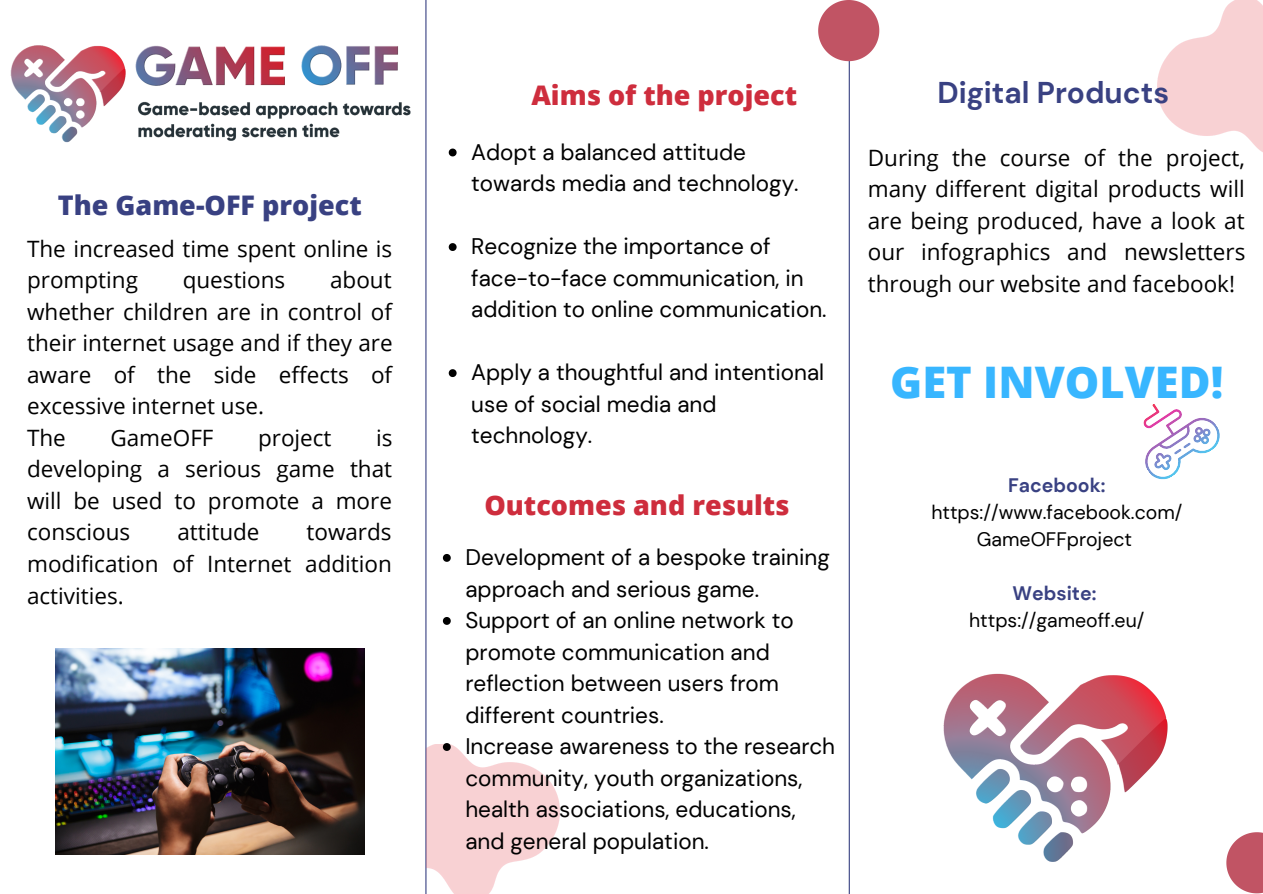
<style>
.page{position:relative;width:1263px;height:894px;background:#fff}
.page>*{position:absolute;margin:0;border:0;box-sizing:border-box;transform-origin:0 0}
.t1{font:800 43.5px "Open Sans";color:#38b6ff}
.t2{font:700 30px "DM Sans";color:#394182}
.t3{font:800 27px "Open Sans";color:#ce2d3d}
.t4{font:800 27px "Open Sans";color:#394182}
.t5{font:22.5px/31.5px "DM Sans";color:#000}
.t6{font:22.5px/31.5px "Open Sans";color:#000;text-align:justify}
.t7{font:19.5px/27px "DM Sans";color:#000;text-align:center}
.t8{font:700 19.5px "DM Sans";color:#394182}
.s1{font-weight:700;color:#394182}
</style>
<div class="page">
<img style="left:10px;top:45px;width:401px;height:98px">
<hr style="left:425px;top:0;width:1px;height:893px;background:#394182">
<hr style="left:849px;top:0;width:1px;height:893px;background:#394182">
<img style="left:943px;top:673px;width:225px;height:189px">
<svg style="left:818px;top:0;width:61px;height:61px"></svg>
<img style="left:1157px;top:0;width:106px;height:152px">
<img style="left:426px;top:744px;width:133px;height:149px">
<svg style="left:1226px;top:832px;width:37px;height:61px"></svg>
<img style="left:55px;top:648px;width:310px;height:205px">
<svg style="left:449px;top:148px;width:8px;height:8px"></svg>
<svg style="left:449px;top:243px;width:8px;height:8px"></svg>
<svg style="left:449px;top:369px;width:8px;height:8px"></svg>
<svg style="left:443px;top:554px;width:8px;height:7px"></svg>
<svg style="left:443px;top:617px;width:8px;height:7px"></svg>
<svg style="left:443px;top:743px;width:8px;height:7px"></svg>
<svg style="left:1143px;top:404px;width:77px;height:76px"></svg>
<p class="t4" style="left:58px;top:186px;width:305px">The Game-OFF project</p>
<p class="t6" style="left:27px;top:232px;width:367px">The increased time spent online is prompting</p>
<p class="t6" style="left:27px;top:264px;width:367px;text-indent:303px">about whether children are in control of their internet usage and if they are aware of the side effects of excessive internet use.</p>
<p class="t6" style="left:27px;top:421px;width:40px">The</p>
<p class="t6" style="left:110px;top:421px;width:105px">GameOFF</p>
<p class="t6" style="left:258px;top:421px;width:75px">project</p>
<p class="t6" style="left:183px;top:264px;width:104px">questions</p>
<p class="t6" style="left:27px;top:421px;width:367px;text-indent:349px">is developing a serious game that will be used to promote a more conscious</p>
<p class="t6" style="left:27px;top:516px;width:366px;text-indent:279px">towards modification of Internet addition activities.</p>
<p class="t6" style="left:177px;top:516px;width:84px">attitude</p>
<p class="t3" style="left:531px;top:77px;width:267px">Aims of the project</p>
<p class="t5" style="left:471px;top:136px;width:329px">Adopt a balanced attitude towards media and technology.</p>
<p class="t5" style="left:471px;top:231px;width:357px">Recognize the importance of face-to-face communication, in addition to online communication.</p>
<p class="t5" style="left:471px;top:357px;width:354px">Apply a thoughtful and intentional use of social media and technology.</p>
<p class="t3" style="left:484px;top:486px;width:307px">Outcomes and results</p>
<p class="t5" style="left:465px;top:541px;width:366px">Development of a bespoke training approach and serious game.</p>
<p class="t5" style="left:465px;top:604px;width:330px">Support of an online network to promote communication and reflection between users from different countries.</p>
<p class="t5" style="left:465px;top:730px;width:371px">Increase awareness to the research community, youth organizations, health associations, educations, and general population.</p>
<p class="t2" style="left:938px;top:73px;width:233px">Digital Products</p>
<p class="t6" style="left:868px;top:141px;width:379px">During the course of the project, many different digital products will are being produced, have a look at our infographics and newsletters through our website and facebook!</p>
<p class="t1" style="left:890px;top:351px;width:335px">GET INVOLVED!</p>
<p class="t7" style="left:931px;top:471px;width:253px"><span class="s1">Facebook: </span>https://www.facebook.com/<br>GameOFFproject</p>
<p class="t8" style="left:1012px;top:580px;width:86px">Website:</p>
<p class="t7" style="left:969px;top:606px;width:177px">https://gameoff.eu/</p>
</div>
